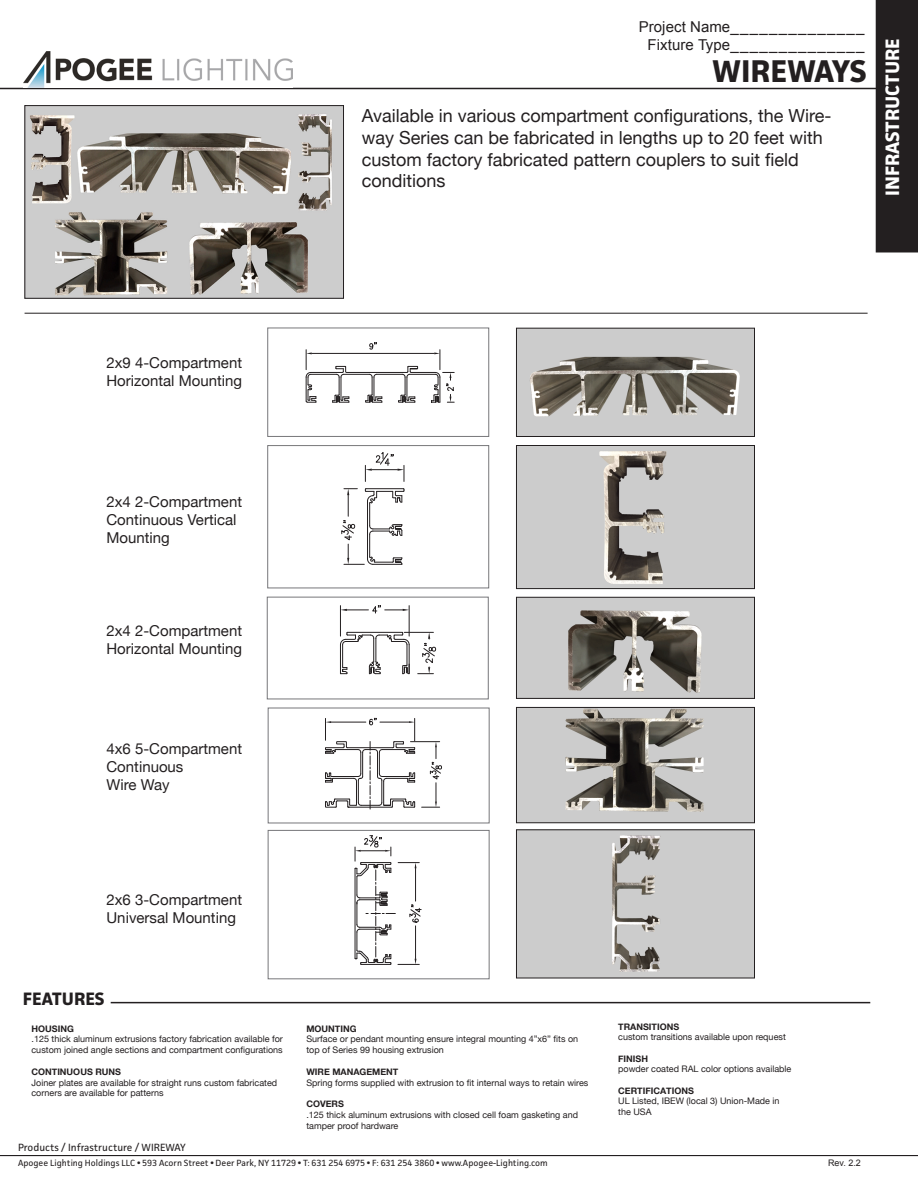
<style>
.page{position:relative;width:918px;height:1188px;background:#fff}
.page>*{position:absolute;margin:0;border:0;box-sizing:border-box;transform-origin:0 0}
.t1{font:700 31.5px "Facit";color:#231f20}
.t2{font:700 19.5px "Facit";color:#fff}
.t3{font:18px/21.6px "Helvetica Neue";color:#231f20}
.t4{font:700 18px "Facit";color:#231f20}
.t5{font:15px/18px "Helvetica Neue";color:#231f20}
.t6{font:15px/18px "Arial";letter-spacing:.005em;color:#231f20;text-align:center}
.t7{font:10.5px "Facit";color:#231f20}
.t8{font:9px/10.8px "Helvetica Neue";color:#231f20}
.t9{font:9px "Facit";color:#231f20}
.t10{font:700 9px "Helvetica Neue";color:#231f20}
.t11{font:9px "Arial";color:#231f20}
.s1{font-weight:700}
</style>
<div class="page">
<hr style="left:0;top:1155px;width:918px;height:1px;background:#231f20">
<img style="left:27px;top:107px;width:315px;height:190px">
<div style="left:25px;top:105px;width:319px;height:194px;border:1px solid #231f20"></div>
<hr style="left:111px;top:1002px;width:759px;height:1px;background:#231f20">
<hr style="left:0;top:88px;width:881px;height:1px;background:#231f20">
<hr style="left:25px;top:313px;width:843px;height:1px;background:#231f20">
<div style="left:267px;top:328px;width:222px;height:109px;border:1px solid #77777a"></div>
<div style="left:267px;top:597px;width:222px;height:102px;border:1px solid #77777a"></div>
<div style="left:267px;top:445px;width:222px;height:143px;border:1px solid #77777a"></div>
<svg style="left:306px;top:342px;width:148px;height:61px"></svg>
<svg style="left:365px;top:452px;width:40px;height:29px"></svg>
<svg style="left:342px;top:488px;width:63px;height:77px"></svg>
<svg style="left:340px;top:632px;width:96px;height:42px"></svg>
<hr style="left:340px;top:606px;width:1px;height:30px;background:#231f20">
<hr style="left:409px;top:606px;width:1px;height:30px;background:#231f20">
<svg style="left:340px;top:605px;width:69px;height:8px"></svg>
<svg style="left:268px;top:718px;width:221px;height:247px"></svg>
<img style="left:518px;top:330px;width:235px;height:105px">
<div style="left:516px;top:328px;width:239px;height:109px;border:1px solid #231f20"></div>
<img style="left:518px;top:447px;width:235px;height:140px">
<div style="left:516px;top:445px;width:239px;height:144px;border:1px solid #231f20"></div>
<img style="left:518px;top:599px;width:235px;height:98px">
<div style="left:516px;top:597px;width:239px;height:102px;border:1px solid #231f20"></div>
<img style="left:518px;top:709px;width:235px;height:112px">
<div style="left:516px;top:707px;width:239px;height:116px;border:1px solid #231f20"></div>
<img style="left:518px;top:832px;width:235px;height:144px">
<div style="left:516px;top:830px;width:239px;height:148px;border:1px solid #231f20"></div>
<div style="left:876px;top:0;width:42px;height:252px;background:#231f20"></div>
<img style="left:24px;top:52px;width:269px;height:36px">
<p class="t6" style="left:639px;top:18px;width:227px">Project Name______________<br>Fixture Type______________</p>
<p class="t1" style="left:713px;top:52px;width:156px">WIREWAYS</p>
<p class="t3" style="left:362px;top:106px;width:471px">Available in various compartment configurations, the Wire&shy;way Series can be fabricated in lengths up to 20 feet with custom factory fabricated pattern couplers to suit field conditions</p>
<p class="t2" style="left:880px;top:196px;width:159px;rotate:-90deg">INFRASTRUCTURE</p>
<p class="t5" style="left:106px;top:355px;width:137px">2x9 4-Compartment<br>Horizontal Mounting</p>
<p class="t5" style="left:106px;top:493px;width:137px">2x4 2-Compartment<br>Continuous Vertical<br>Mounting</p>
<p class="t5" style="left:106px;top:623px;width:137px">2x4 2-Compartment<br>Horizontal Mounting</p>
<p class="t5" style="left:106px;top:741px;width:137px">4x6 5-Compartment<br>Continuous</p>
<p class="t5" style="left:106px;top:777px;width:65px">Wire Way</p>
<p class="t5" style="left:106px;top:891px;width:137px">2x6 3-Compartment<br>Universal Mounting</p>
<p class="t4" style="left:23px;top:988px;width:83px">FEATURES</p>
<p class="t10" style="left:32px;top:1021px;width:44px">HOUSING</p>
<p class="t8" style="left:32px;top:1034px;width:253px">.125 thick aluminum extrusions factory fabrication available for custom joined angle sections and compartment configurations</p>
<p class="t10" style="left:32px;top:1064px;width:91px">CONTINUOUS RUNS</p>
<p class="t8" style="left:32px;top:1077px;width:247px">Joiner plates are available for straight runs custom fabricated corners are available for patterns</p>
<p class="t7" style="left:18px;top:1141px;width:169px">Products / Infrastructure / WIREWAY</p>
<p class="t10" style="left:306px;top:1021px;width:52px">MOUNTING</p>
<p class="t8" style="left:306px;top:1034px;width:273px">Surface or pendant mounting ensure integral mounting 4”x6” fits on top of Series 99 housing extrusion</p>
<p class="t10" style="left:306px;top:1064px;width:93px">WIRE MANAGEMENT</p>
<p class="t8" style="left:306px;top:1077px;width:284px">Spring forms supplied with extrusion to fit internal ways to retain wires</p>
<p class="t10" style="left:306px;top:1097px;width:39px">COVERS</p>
<p class="t8" style="left:306px;top:1110px;width:273px">.125 thick aluminum extrusions with closed cell foam gasketing and tamper proof hardware</p>
<p class="t8" style="left:618px;top:1022px;width:169px;line-height:10.4px"><span class="s1">TRANSITIONS<br></span>custom transitions available upon request</p>
<p class="t8" style="left:618px;top:1054px;width:175px;line-height:10.4px"><span class="s1">FINISH<br></span>powder coated RAL color options available</p>
<p class="t8" style="left:618px;top:1086px;width:163px;line-height:10.4px"><span class="s1">CERTIFICATIONS<br></span>UL Listed, IBEW (local 3) Union-Made in the USA</p>
<p class="t9" style="left:18px;top:1158px;width:531px">Apogee Lighting Holdings LLC <span class="s1">•</span> 593 Acorn Street <span class="s1">•</span> Deer Park, NY 11729 <span class="s1">•</span> T: 631 254 6975 <span class="s1">•</span> F: 631 254 3860 <span class="s1">•</span> www.Apogee-Lighting.com</p>
<p class="t11" style="left:828px;top:1157px;width:34px">Rev. 2.2</p>
</div>
